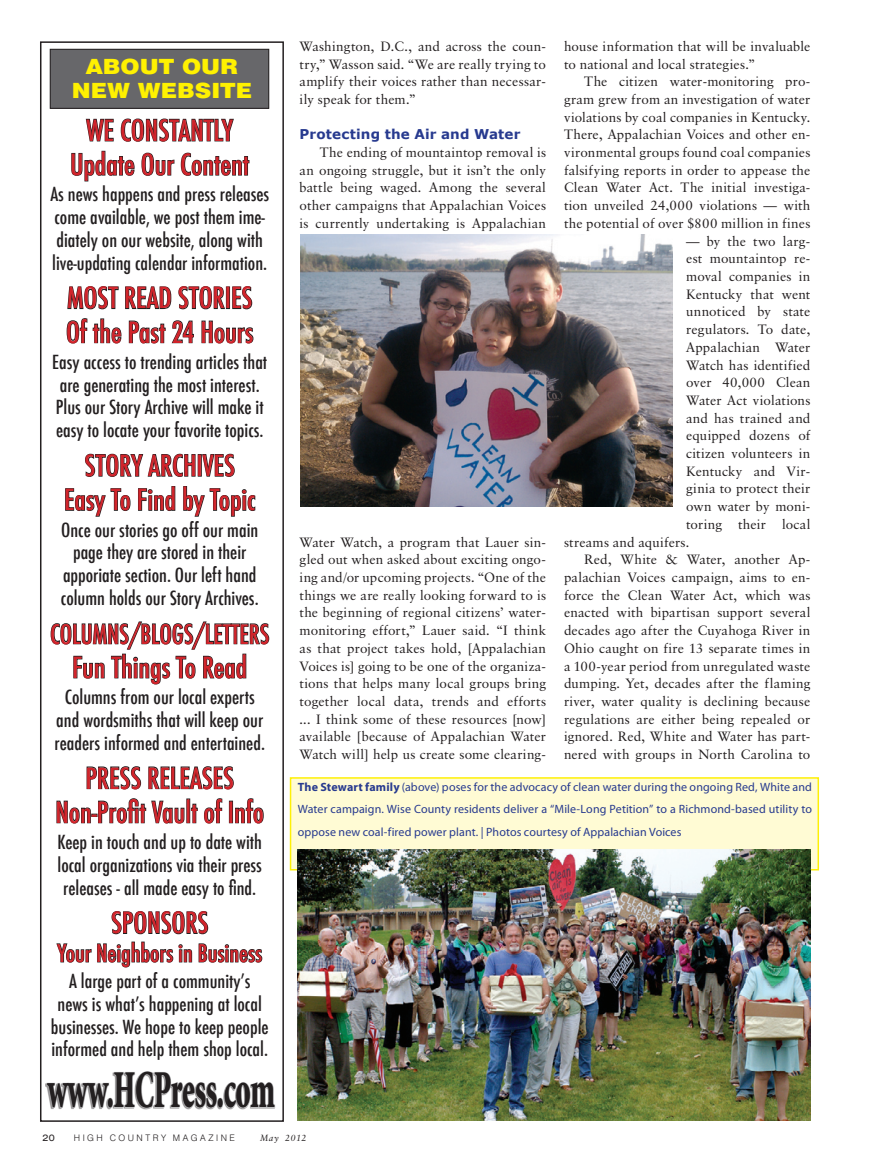
<style>
.page{position:relative;width:878px;height:1175px;background:#fff}
.page>*{position:absolute;margin:0;border:0;box-sizing:border-box;transform-origin:0 0}
.t1{font:900 53.4px "Minion Std";letter-spacing:-.01em;color:#231f20;scale:.54 1}
.t2{font:500 condensed 28.5px/34px "Futura";color:#d1232a;text-align:center}
.t3{font:500 condensed 26.1px "Futura";color:#d1232a}
.t4{font:500 condensed 23.7px "Futura";color:#d1232a}
.t5{font:900 21px/24px "Swiss 721 BT";color:#fff101;text-align:center;scale:1.11 1}
.t6{font:500 condensed 18.9px/22.8px "Futura";color:#231f20;text-align:center}
.t7{font:13.5px/17.7px "Classical Garamond BT";letter-spacing:.01em;color:#231f20;text-align:justify}
.t8{font:700 13.5px "Verdana";letter-spacing:.005em;color:#273a8f}
.t9{font:12px/22.5px "Myriad Pro";letter-spacing:.005em;color:#273a8f;text-align:justify}
.t10{font:300 9px "Swiss 721 BT";letter-spacing:.275em;color:#231f20}
.t11{font:italic 9px "Classical Garamond BT";letter-spacing:.065em;color:#231f20}
.t12{font:expanded 9px "Swiss 721 BT";color:#231f20}
.s1{font-weight:700}
</style>
<div class="page">
<div style="left:290px;top:777px;width:529px;height:93px;background:#fffbd4;border:2px solid #fef005"></div>
<img style="left:297px;top:849px;width:513px;height:271px">
<img style="left:300px;top:235px;width:372px;height:271px">
<div style="left:40px;top:41px;width:244px;height:1080px;border:2px solid #231f20"></div>
<div style="left:50px;top:49px;width:219px;height:59px;background:#67676a"></div>
<div style="left:50px;top:49px;width:219px;height:60px;border:1px solid #231f20"></div>
<svg style="left:71px;top:107px;width:179px;height:75px"></svg>
<svg style="left:66px;top:286px;width:188px;height:58px"></svg>
<svg style="left:65px;top:453px;width:191px;height:64px"></svg>
<svg style="left:50px;top:621px;width:220px;height:64px"></svg>
<svg style="left:56px;top:766px;width:208px;height:58px"></svg>
<svg style="left:56px;top:911px;width:207px;height:57px"></svg>
<div style="left:32px;top:1066px;width:21px;height:46px;background:#231f20;opacity:.48"></div>
<div style="left:45px;top:1071px;width:241px;height:53px;background:#231f20;opacity:.48"></div>
<svg style="left:46px;top:1070px;width:230px;height:38px"></svg>
<h3 class="t5" style="left:72px;top:54px;width:164px">ABOUT OUR<br>NEW WEBSITE</h3>
<h2 class="t2" style="left:70px;top:113px;width:180px">WE CONSTANTLY<br>Update Our Content</h2>
<h3 class="t6" style="left:50px;top:183px;width:220px;text-align:left">As news happens and press releases come available, we post them ime&shy;diately on our website, along with live-updating calendar information.</h3>
<h2 class="t2" style="left:66px;top:281px;width:189px;text-align:left">MOST READ STORIES<br>Of the Past 24 Hours</h2>
<h3 class="t6" style="left:52px;top:350px;width:216px;text-align:left">Easy access to trending articles that are generating the most interest.<br>Plus our Story Archive will make it easy to locate your favorite topics.</h3>
<h2 class="t2" style="left:64px;top:448px;width:193px">STORY ARCHIVES<br>Easy To Find by Topic</h2>
<h3 class="t6" style="left:61px;top:518px;width:199px">Once our stories go off our main page they are stored in their apporiate section. Our left hand column holds our Story Archives.</h3>
<h3 class="t3" style="left:50px;top:617px;width:221px">COLUMNS/BLOGS/LETTERS</h3>
<h2 class="t2" style="left:72px;top:650px;width:176px">Fun Things To Read</h2>
<h3 class="t6" style="left:54px;top:686px;width:212px">Columns from our local experts and wordsmiths that will keep our readers informed and entertained.</h3>
<h2 class="t2" style="left:55px;top:761px;width:210px">PRESS RELEASES<br>Non-Profit Vault of Info</h2>
<h3 class="t6" style="left:57px;top:830px;width:206px">Keep in touch and up to date with local organizations via their press releases - all made easy to find.</h3>
<h2 class="t2" style="left:111px;top:906px;width:99px">SPONSORS</h2>
<h3 class="t4" style="left:57px;top:938px;width:206px">Your Neighbors in Business</h3>
<h3 class="t6" style="left:51px;top:969px;width:219px">A large part of a community’s<br>news is what’s happening at local businesses. We hope to keep people informed and help them shop local.</h3>
<h1 class="t1" style="left:47px;top:1062px;width:423px">www.HCPress.com</h1>
<p class="t7" style="left:299px;top:37px;width:248px">Washington, D.C., and across the coun&shy;try,” Wasson said. “We are really trying to amplify their voices rather than necessar&shy;ily speak for them.”</p>
<p class="t8" style="left:299px;top:126px;width:222px">Protecting the Air and Water</p>
<p class="t7" style="left:299px;top:143px;width:248px;text-indent:20px">The ending of mountaintop removal is an ongoing struggle, but it isn’t the only battle being waged. Among the several other campaigns that Appalachian Voices is currently undertaking is Appalachian</p>
<p class="t7" style="left:299px;top:533px;width:248px">Water Watch, a program that Lauer sin&shy;gled out when asked about exciting ongo&shy;ing and/or upcoming projects. “One of the things we are really looking forward to is the beginning of regional citizens’ water&shy;monitoring effort,” Lauer said. “I think as that project takes hold, [Appalachian Voices is] going to be one of the organiza&shy;tions that helps many local groups bring together local data, trends and efforts ... I think some of these resources [now] available [because of Appalachian Water Watch will] help us create some clearing-</p>
<p class="t7" style="left:564px;top:37px;width:248px">house information that will be invaluable to national and local strategies.”</p>
<p class="t7" style="left:564px;top:72px;width:248px;text-indent:20px">The citizen water-monitoring pro&shy;gram grew from an investigation of water violations by coal companies in Kentucky.<br>There, Appalachian Voices and other en&shy;vironmental groups found coal companies falsifying reports in order to appease the Clean Water Act. The initial investiga&shy;tion unveiled 24,000 violations — with the potential of over $800 million in fines</p>
<p class="t7" style="left:686px;top:232px;width:126px">— by the two larg-</p>
<p class="t7" style="left:686px;top:249px;width:126px">est mountaintop re-</p>
<p class="t7" style="left:686px;top:267px;width:126px">moval companies in</p>
<p class="t7" style="left:686px;top:285px;width:126px">Kentucky that went</p>
<p class="t7" style="left:686px;top:303px;width:126px">unnoticed by state</p>
<p class="t7" style="left:686px;top:320px;width:126px">regulators. To date,</p>
<p class="t7" style="left:686px;top:338px;width:126px">Appalachian Water</p>
<p class="t7" style="left:686px;top:356px;width:126px">Watch has identified</p>
<p class="t7" style="left:686px;top:373px;width:126px">over 40,000 Clean</p>
<p class="t7" style="left:686px;top:391px;width:126px">Water Act violations</p>
<p class="t7" style="left:686px;top:409px;width:126px">and has trained and</p>
<p class="t7" style="left:686px;top:426px;width:126px">equipped dozens of</p>
<p class="t7" style="left:686px;top:444px;width:126px">citizen volunteers in</p>
<p class="t7" style="left:686px;top:462px;width:126px">Kentucky and Vir-</p>
<p class="t7" style="left:686px;top:479px;width:126px">ginia to protect their</p>
<p class="t7" style="left:686px;top:497px;width:126px">own water by moni-</p>
<p class="t7" style="left:686px;top:515px;width:126px">toring their local</p>
<p class="t7" style="left:564px;top:533px;width:127px">streams and aquifers.</p>
<p class="t7" style="left:584px;top:550px;width:228px">Red, White &amp; Water, another Ap-</p>
<p class="t7" style="left:564px;top:568px;width:248px">palachian Voices campaign, aims to en-</p>
<p class="t7" style="left:564px;top:586px;width:248px">force the Clean Water Act, which was</p>
<p class="t7" style="left:564px;top:603px;width:248px">enacted with bipartisan support several</p>
<p class="t7" style="left:564px;top:621px;width:248px">decades ago after the Cuyahoga River in</p>
<p class="t7" style="left:564px;top:639px;width:248px">Ohio caught on fire 13 separate times in</p>
<p class="t7" style="left:564px;top:656px;width:248px">a 100-year period from unregulated waste</p>
<p class="t7" style="left:564px;top:674px;width:248px">dumping. Yet, decades after the flaming</p>
<p class="t7" style="left:564px;top:692px;width:248px">river, water quality is declining because</p>
<p class="t7" style="left:564px;top:710px;width:248px">regulations are either being repealed or</p>
<p class="t7" style="left:564px;top:727px;width:248px">ignored. Red, White and Water has part-</p>
<p class="t7" style="left:564px;top:745px;width:248px">nered with groups in North Carolina to</p>
<p class="t9" style="left:298px;top:775px;width:515px"><span class="s1">The Stewart family</span> (above) poses for the advocacy of clean water during the ongoing Red, White and Water campaign. Wise County residents deliver a “Mile-Long Petition” to a Richmond-based utility to oppose new coal-fired power plant. | Photos courtesy of Appalachian Voices</p>
<p class="t12" style="left:43px;top:1132px;width:14px">20</p>
<p class="t10" style="left:74px;top:1132px;width:163px">HIGH COUNTRY MAGAZINE</p>
<p class="t11" style="left:260px;top:1132px;width:48px">May 2012</p>
</div>
